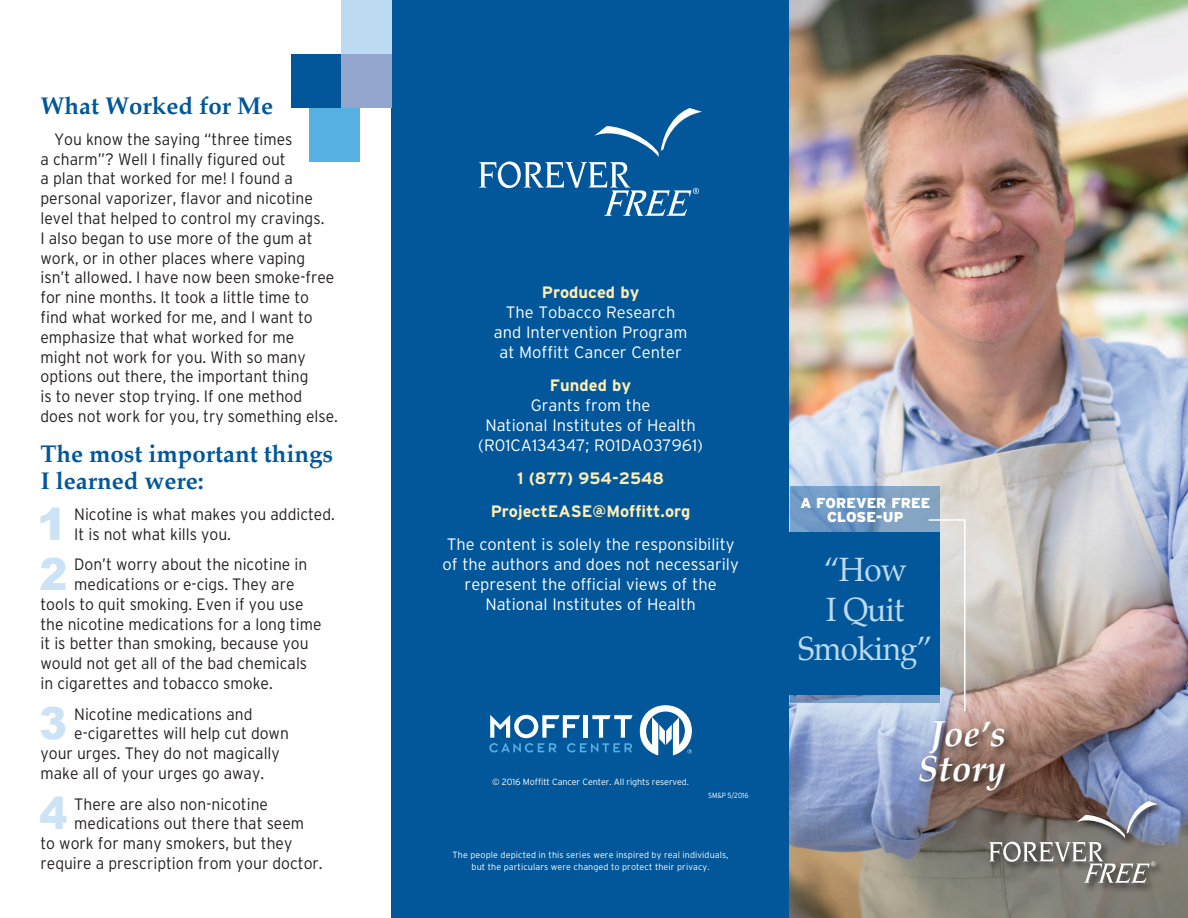
<style>
.page{position:relative;width:1188px;height:918px;background:#fff}
.page>*{position:absolute;margin:0;border:0;box-sizing:border-box;transform-origin:0 0}
.t1{font:900 44.1px "Arial";color:#cbe3f5;scale:.95 1}
.t2{font:900 44.1px "Arial";color:#cbe3f5;scale:1.05 1}
.t3{font:italic 700 36px/34.5px "Palatino";color:#fff;text-align:center}
.t4{font:33px/39.6px "Palatino";letter-spacing:-.02em;color:#bcdaf2;text-align:center;scale:.95 1}
.t5{font:700 24px/27px "Palatino";color:#01579a}
.t6{font:300 16.5px/19.8px "Interstate";color:#231f20;scale:.95 1}
.t7{font:300 16.5px/19.8px "Interstate";color:#fff;text-align:center}
.t8{font:700 16.5px/33.3px "Interstate";color:#ffeeb4;text-align:center}
.t9{font:900 14.4px/14.4px "Interstate";color:#fff;text-align:center}
.t10{font:300 9px/12px "Interstate";letter-spacing:.01em;color:#fff;text-align:center}
.t11{font:300 9px "Interstate";letter-spacing:-.01em;color:#fff}
.t12{font:300 7.5px "Interstate";letter-spacing:-.01em;color:#fff;scale:.9 1}
</style>
<div class="page">
<div style="left:392px;top:0;width:398px;height:918px;background:#01579a"></div>
<svg style="left:489px;top:715px;width:144px;height:38px"></svg>
<svg style="left:640px;top:705px;width:52px;height:50px"></svg>
<svg style="left:479px;top:108px;width:223px;height:108px"></svg>
<img style="left:790px;top:0;width:398px;height:918px">
<svg style="left:988px;top:799px;width:179px;height:94px;background:#7a797a"></svg>
<svg style="left:989px;top:801px;width:169px;height:82px;background:#7e7a78"></svg>
<svg style="left:790px;top:486px;width:150px;height:216px;background:#7399c1"></svg>
<div style="left:790px;top:532px;width:150px;height:162px;background:#01579a"></div>
<svg style="left:927px;top:519px;width:39px;height:194px"></svg>
<div style="left:918px;top:719px;width:97px;height:81px;background:#231f20;opacity:.75"></div>
<div style="left:292px;top:54px;width:50px;height:54px;background:#01579a"></div>
<div style="left:341px;top:54px;width:51px;height:54px;background:#92a6ce"></div>
<div style="left:310px;top:108px;width:50px;height:54px;background:#57b0e2"></div>
<div style="left:341px;top:0;width:51px;height:54px;background:#bcdaf2"></div>
<h3 class="t5" style="left:40px;top:92px;width:234px">What Worked for Me</h3>
<p class="t6" style="left:40px;top:129px;width:315px;text-indent:14px">You know the saying “three times<br>a charm”? Well I finally figured out<br>a plan that worked for me! I found a personal vaporizer, flavor and nicotine level that helped to control my cravings.<br>I also began to use more of the gum at work, or in other places where vaping isn’t allowed. I have now been smoke-free for nine months. It took a little time to find what worked for me, and I want to emphasize that what worked for me might not work for you. With so many options out there, the important thing<br>is to never stop trying. If one method does not work for you, try something else.</p>
<h3 class="t5" style="left:40px;top:440px;width:294px">The most important things<br>I learned were:</h3>
<h1 class="t2" style="left:37px;top:492px;width:31px">1</h1>
<p class="t6" style="left:74px;top:504px;width:276px">Nicotine is what makes you addicted.<br>It is not what kills you.</p>
<h1 class="t1" style="left:39px;top:542px;width:31px">2</h1>
<p class="t6" style="left:74px;top:554px;width:247px">Don’t worry about the nicotine in</p>
<p class="t6" style="left:74px;top:574px;width:233px">medications or e-cigs. They are</p>
<p class="t6" style="left:40px;top:594px;width:279px">tools to quit smoking. Even if you use</p>
<p class="t6" style="left:40px;top:614px;width:297px">the nicotine medications for a long time</p>
<p class="t6" style="left:40px;top:634px;width:284px">it is better than smoking, because you</p>
<p class="t6" style="left:40px;top:653px;width:282px">would not get all of the bad chemicals</p>
<p class="t6" style="left:40px;top:673px;width:246px">in cigarettes and tobacco smoke.</p>
<h1 class="t1" style="left:39px;top:692px;width:31px">3</h1>
<p class="t6" style="left:74px;top:704px;width:189px">Nicotine medications and</p>
<p class="t6" style="left:74px;top:724px;width:228px">e-cigarettes will help cut down</p>
<p class="t6" style="left:40px;top:743px;width:253px">your urges. They do not magically</p>
<p class="t6" style="left:40px;top:763px;width:237px">make all of your urges go away.</p>
<h1 class="t1" style="left:40px;top:782px;width:31px">4</h1>
<p class="t6" style="left:74px;top:794px;width:205px">There are also non-nicotine</p>
<p class="t6" style="left:74px;top:814px;width:244px">medications out there that seem</p>
<p class="t6" style="left:40px;top:833px;width:267px">to work for many smokers, but they</p>
<p class="t6" style="left:40px;top:853px;width:299px">require a prescription from your doctor.</p>
<p class="t8" style="left:542px;top:276px;width:99px">Produced by</p>
<p class="t7" style="left:494px;top:302px;width:195px">The Tobacco Research and Intervention Program at Moffitt Cancer Center</p>
<p class="t8" style="left:550px;top:369px;width:83px">Funded by</p>
<p class="t7" style="left:478px;top:395px;width:226px">Grants from the<br>National Institutes of Health (R01CA134347; R01DA037961)</p>
<p class="t8" style="left:491px;top:461px;width:201px">1 (877) 954-2548<br>ProjectEASE@Moffitt.org</p>
<p class="t7" style="left:442px;top:535px;width:298px">The content is solely the responsibility of the authors and does not necessarily represent the official views of the National Institutes of Health</p>
<p class="t11" style="left:492px;top:777px;width:198px">© 2016 Moffitt Cancer Center. All rights reserved.</p>
<p class="t12" style="left:708px;top:791px;width:46px">SM&amp;P 5/2016</p>
<p class="t10" style="left:453px;top:849px;width:278px">The people depicted in this series were inspired by real individuals, but the particulars were changed to protect their privacy.</p>
<p class="t9" style="left:800px;top:495px;width:131px">A FOREVER FREE<br>CLOSE-UP</p>
<h3 class="t4" style="left:798px;top:550px;width:143px">“How<br>I Quit<br>Smoking”</h3>
<h2 class="t3" style="left:918px;top:717px;width:90px">Joe’s<br>Story</h2>
</div>
